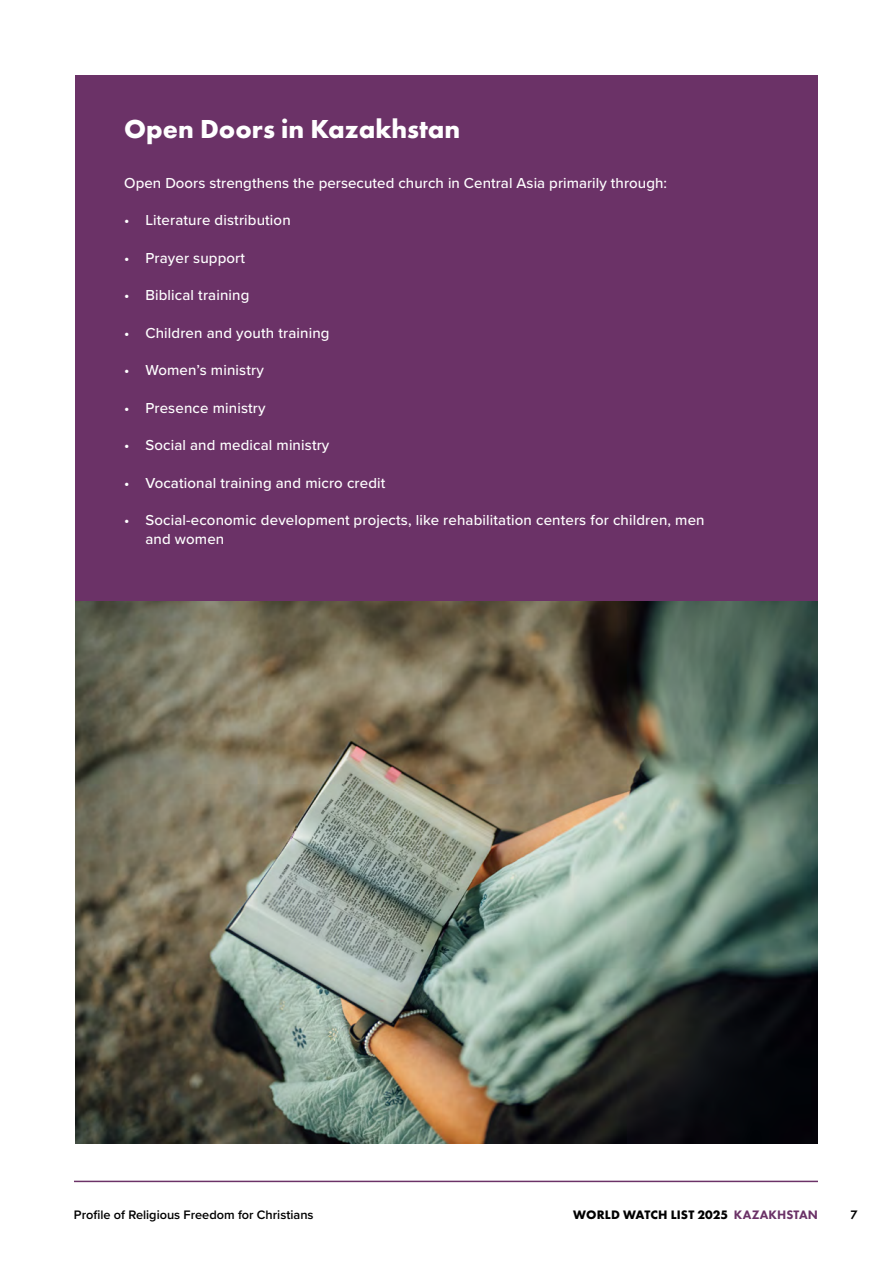
<style>
.page{position:relative;width:893px;height:1263px;background:#fff}
.page>*{position:absolute;margin:0;border:0;box-sizing:border-box;transform-origin:0 0}
.t1{font:700 27px "Futura PT";color:#fff}
.t2{font:500 15px/18.8px "Proxima Nova";letter-spacing:.01em;color:#fff}
.t3{font:600 12.75px "Proxima Nova";color:#000}
.t4{font:700 12.75px "Futura PT";letter-spacing:.01em;color:#000}
.t5{font:600 12.75px "Futura PT";color:#000}
.s1{font-weight:800;color:#6b3267}
</style>
<div class="page">
<hr style="left:74px;top:1181px;width:744px;height:1px;background:#6b3267">
<img style="left:75px;top:600px;width:743px;height:544px">
<div style="left:75px;top:75px;width:743px;height:525px;background:#6b3267"></div>
<h1 class="t1" style="left:124px;top:111px;width:338px">Open Doors in Kazakhstan</h1>
<p class="t2" style="left:124px;top:173px;width:544px">Open Doors strengthens the persecuted church in Central Asia primarily through:</p>
<p class="t2" style="left:124px;top:210px;width:168px">• Literature distribution</p>
<p class="t2" style="left:124px;top:248px;width:122px">• Prayer support</p>
<p class="t2" style="left:124px;top:285px;width:127px">• Biblical training</p>
<p class="t2" style="left:124px;top:323px;width:207px">• Children and youth training</p>
<p class="t2" style="left:124px;top:360px;width:141px">• Women’s ministry</p>
<p class="t2" style="left:124px;top:398px;width:143px">• Presence ministry</p>
<p class="t2" style="left:124px;top:435px;width:207px">• Social and medical ministry</p>
<p class="t2" style="left:124px;top:473px;width:263px">• Vocational training and micro credit</p>
<p class="t2" style="left:145px;top:510px;width:561px;text-indent:-21px">• Social-economic development projects, like rehabilitation centers for children, men and women</p>
<p class="t3" style="left:74px;top:1205px;width:241px">Profile of Religious Freedom for Christians</p>
<p class="t4" style="left:573px;top:1206px;width:246px">WORLD WATCH LIST 2025 <span class="s1">KAZAKHSTAN</span></p>
<p class="t5" style="left:850px;top:1207px;width:9px">7</p>
</div>
